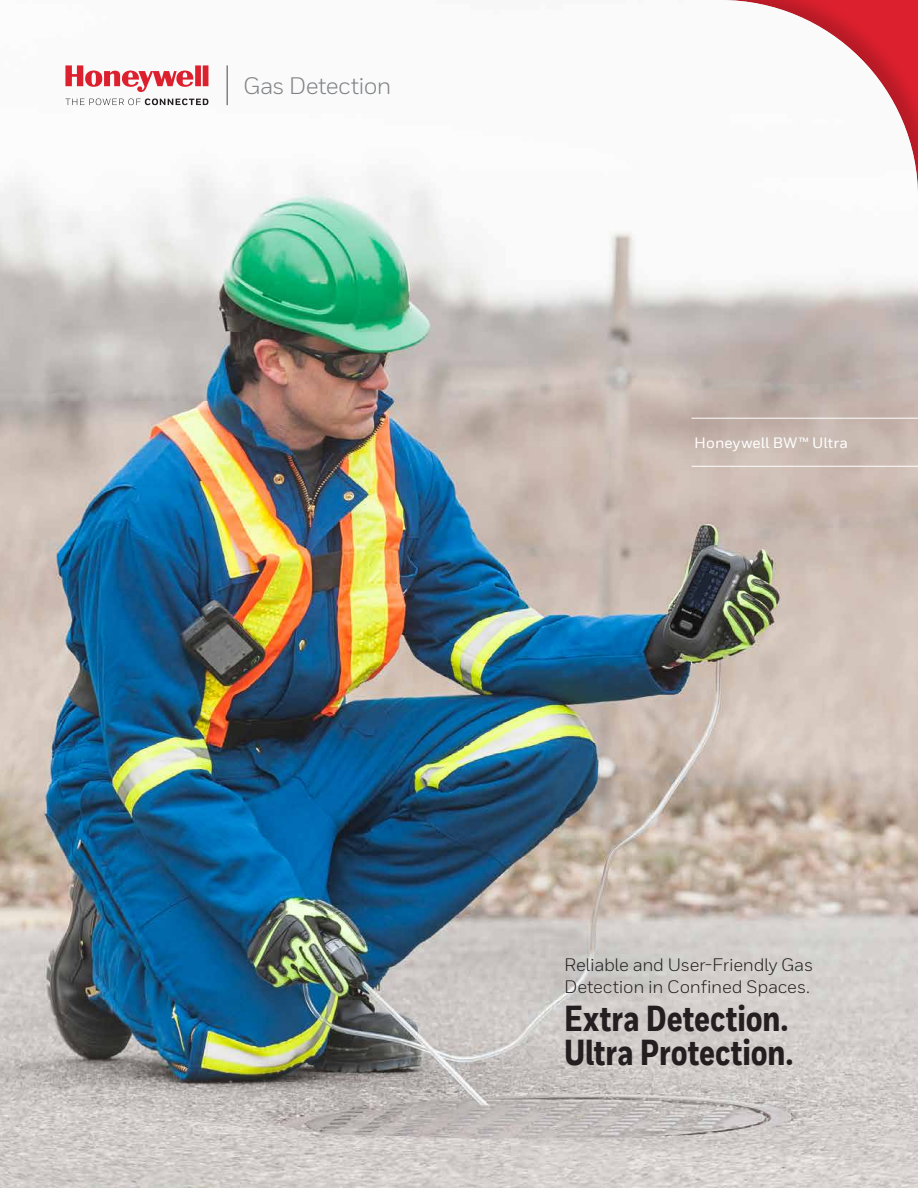
<style>
.page{position:relative;width:918px;height:1188px;background:#fff}
.page>*{position:absolute;margin:0;border:0;box-sizing:border-box;transform-origin:0 0}
.t1{font:800 36px/34.5px "Honeywell Cond TT";letter-spacing:-.005em;color:#231f20}
.t2{font:23.7px "Honeywell Sans TT";letter-spacing:-.025em;color:#808285}
.t3{font:18px/22.5px "Honeywell Sans TT";letter-spacing:-.015em;color:#231f20}
.t4{font:500 15px "Honeywell Sans TT";letter-spacing:.01em;color:#fff}
</style>
<div class="page">
<img style="left:0;top:65px;width:918px;height:1123px">
<svg style="left:65px;top:65px;width:143px;height:27px"></svg>
<svg style="left:65px;top:98px;width:143px;height:7px"></svg>
<hr style="left:226px;top:65px;width:2px;height:40px;background:#808285">
<div style="left:333px;top:0;width:585px;height:585px;background:#231f20;opacity:.2"></div>
<hr style="left:692px;top:418px;width:226px;height:1px;background:#fff">
<hr style="left:692px;top:466px;width:226px;height:1px;background:#fff">
<h2 class="t2" style="left:243px;top:71px;width:150px">Gas Detection</h2>
<p class="t4" style="left:694px;top:434px;width:155px">Honeywell BW™ Ultra</p>
<p class="t3" style="left:564px;top:953px;width:250px">Reliable and User-Friendly Gas<br>Detection in Confined Spaces.</p>
<h1 class="t1" style="left:564px;top:1002px;width:231px">Extra Detection.<br>Ultra Protection.</h1>
</div>
